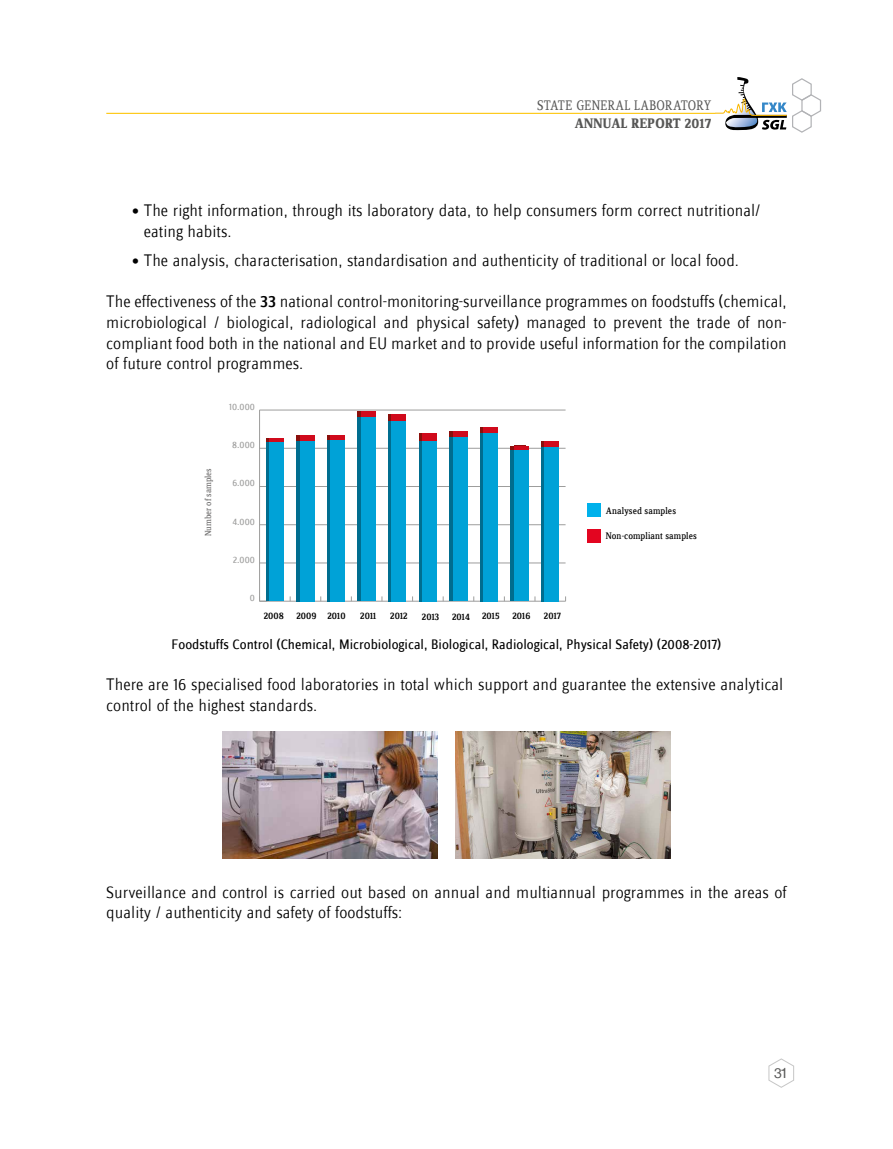
<style>
.page{position:relative;width:893px;height:1149px;background:#fff}
.page>*{position:absolute;margin:0;border:0;box-sizing:border-box;transform-origin:0 0}
.t1{font:17.25px/20.7px "Zine Sans Dis GR Light Pt";color:#000}
.t2{font:15px "Helvetica Neue Greek";color:#575756}
.t3{font:14.25px "Zine Sans Dis GR Regular Pt";color:#000}
.t4{font:14.25px "Zine Serif Dis GR Light Pt";letter-spacing:.02em;color:#575756}
.t5{font:14.25px "Zine Serif Dis GR Bold Pt";letter-spacing:.02em;color:#575756}
.t6{font:9.75px "Zine Serif Dis GR Medium Pt";letter-spacing:.01em;color:#000}
.t7{font:9.75px "Zine Serif Dis GR Regular Pt";letter-spacing:.005em;color:#000}
.t8{font:9.75px "Zine Sans Dis GR Regular Pt";color:#9d9d9c}
.t9{font:9px "Zine Serif Dis GR Regular Pt";letter-spacing:-.005em;color:#706f6f}
.s1{font-family:"Zine Sans Dis GR Medium Pt"}
</style>
<div class="page">
<hr style="left:106px;top:113px;width:610px;height:1px;background:#fdc300">
<svg style="left:768px;top:1058px;width:26px;height:29px"></svg>
<svg style="left:715px;top:77px;width:107px;height:56px"></svg>
<hr style="left:260px;top:600px;width:306px;height:1px;background:#9d9d9c">
<hr style="left:259px;top:410px;width:1px;height:191px;background:#9d9d9c">
<hr style="left:259px;top:562px;width:307px;height:1px;background:#9d9d9c">
<hr style="left:259px;top:524px;width:307px;height:1px;background:#9d9d9c">
<hr style="left:259px;top:486px;width:307px;height:1px;background:#9d9d9c">
<hr style="left:259px;top:448px;width:307px;height:1px;background:#9d9d9c">
<hr style="left:259px;top:409px;width:307px;height:1px;background:#9d9d9c">
<svg style="left:266px;top:438px;width:3px;height:4px"></svg>
<hr style="left:269px;top:438px;width:15px;height:4px;background:#d00a1c">
<svg style="left:296px;top:436px;width:4px;height:5px"></svg>
<div style="left:300px;top:436px;width:14px;height:5px;background:#d00a1c"></div>
<svg style="left:327px;top:435px;width:3px;height:5px"></svg>
<div style="left:330px;top:435px;width:15px;height:5px;background:#d00a1c"></div>
<svg style="left:358px;top:411px;width:3px;height:6px"></svg>
<div style="left:361px;top:411px;width:15px;height:6px;background:#d00a1c"></div>
<svg style="left:388px;top:414px;width:4px;height:7px"></svg>
<div style="left:392px;top:414px;width:14px;height:7px;background:#d00a1c"></div>
<svg style="left:419px;top:433px;width:3px;height:8px"></svg>
<div style="left:422px;top:433px;width:15px;height:8px;background:#d00a1c"></div>
<svg style="left:449px;top:431px;width:4px;height:6px"></svg>
<div style="left:453px;top:431px;width:14px;height:6px;background:#d00a1c"></div>
<svg style="left:480px;top:427px;width:3px;height:6px"></svg>
<div style="left:483px;top:427px;width:15px;height:6px;background:#d00a1c"></div>
<svg style="left:511px;top:446px;width:3px;height:4px"></svg>
<div style="left:514px;top:445px;width:15px;height:5px;background:#d00a1c"></div>
<svg style="left:541px;top:441px;width:4px;height:5px"></svg>
<div style="left:545px;top:441px;width:14px;height:5px;background:#d00a1c"></div>
<hr style="left:266px;top:442px;width:3px;height:159px;background:#006d8f">
<div style="left:269px;top:442px;width:15px;height:159px;background:#00a2d7"></div>
<hr style="left:296px;top:441px;width:4px;height:160px;background:#006d8f">
<div style="left:300px;top:441px;width:14px;height:160px;background:#00a2d7"></div>
<hr style="left:327px;top:440px;width:3px;height:161px;background:#006d8f">
<div style="left:330px;top:440px;width:15px;height:161px;background:#00a2d7"></div>
<hr style="left:358px;top:417px;width:3px;height:184px;background:#006d8f">
<div style="left:361px;top:417px;width:15px;height:184px;background:#00a2d7"></div>
<svg style="left:388px;top:421px;width:4px;height:180px"></svg>
<div style="left:392px;top:421px;width:14px;height:180px;background:#00a2d7"></div>
<hr style="left:419px;top:441px;width:3px;height:160px;background:#006d8f">
<div style="left:422px;top:441px;width:15px;height:160px;background:#00a2d7"></div>
<hr style="left:449px;top:437px;width:4px;height:164px;background:#006d8f">
<div style="left:453px;top:437px;width:14px;height:164px;background:#00a2d7"></div>
<hr style="left:480px;top:433px;width:3px;height:168px;background:#006d8f">
<div style="left:483px;top:433px;width:15px;height:168px;background:#00a2d7"></div>
<hr style="left:511px;top:450px;width:3px;height:151px;background:#006d8f">
<div style="left:514px;top:450px;width:15px;height:151px;background:#00a2d7"></div>
<svg style="left:541px;top:446px;width:4px;height:155px"></svg>
<div style="left:545px;top:446px;width:14px;height:155px;background:#00a2d7"></div>
<div style="left:587px;top:503px;width:13px;height:14px;background:#00b1eb"></div>
<div style="left:587px;top:529px;width:13px;height:13px;background:#e30520"></div>
<img style="left:223px;top:731px;width:214px;height:127px">
<img style="left:456px;top:731px;width:214px;height:127px">
<p class="t4" style="left:537px;top:98px;width:176px">STATE GENERAL LABORATORY</p>
<p class="t5" style="left:575px;top:115px;width:138px">ANNUAL REPORT 2017</p>
<p class="t1" style="left:144px;top:200px;width:618px">The right information, through its laboratory data, to help consumers form correct nutritional/ eating habits.</p>
<p class="t1" style="left:144px;top:250px;width:597px">The analysis, characterisation, standardisation and authenticity of traditional or local food.</p>
<p class="t1" style="left:106px;top:291px;width:682px;text-align:justify">The effectiveness of the <span class="s1">33</span> national control-monitoring-surveillance programmes on foodstuffs (chemical, microbiological / biological, radiological and physical safety) managed to prevent the trade of non&shy;compliant food both in the national and EU market and to provide useful information for the compilation of future control programmes.</p>
<p class="t8" style="left:229px;top:401px;width:27px">10.000</p>
<p class="t9" style="left:203px;top:536px;width:69px;rotate:-90deg">Number of samples</p>
<p class="t8" style="left:232px;top:440px;width:24px">8.000</p>
<p class="t8" style="left:232px;top:478px;width:24px">6.000</p>
<p class="t8" style="left:233px;top:516px;width:24px">4.000</p>
<p class="t8" style="left:233px;top:554px;width:23px">2.000</p>
<p class="t8" style="left:250px;top:592px;width:7px">0</p>
<p class="t6" style="left:264px;top:610px;width:22px">2008</p>
<p class="t6" style="left:296px;top:610px;width:51px">2009 2010</p>
<p class="t6" style="left:360px;top:610px;width:17px">2011</p>
<p class="t6" style="left:390px;top:610px;width:19px">2012</p>
<p class="t6" style="left:422px;top:610px;width:19px">2013</p>
<p class="t6" style="left:452px;top:610px;width:19px">2014</p>
<p class="t6" style="left:482px;top:610px;width:19px">2015</p>
<p class="t6" style="left:512px;top:610px;width:19px">2016</p>
<p class="t6" style="left:544px;top:610px;width:19px">2017</p>
<p class="t7" style="left:606px;top:505px;width:72px">Analysed samples</p>
<p class="t7" style="left:606px;top:530px;width:92px">Non-compliant samples</p>
<p class="t3" style="left:172px;top:636px;width:551px">Foodstuffs Control (Chemical, Microbiological, Biological, Radiological, Physical Safety) (2008-2017)</p>
<p class="t1" style="left:106px;top:674px;width:678px">There are 16 specialised food laboratories in total which support and guarantee the extensive analytical control of the highest standards.</p>
<p class="t1" style="left:106px;top:881px;width:682px">Surveillance and control is carried out based on annual and multiannual programmes in the areas of quality / authenticity and safety of foodstuffs:</p>
<p class="t2" style="left:774px;top:1064px;width:16px">31</p>
</div>
